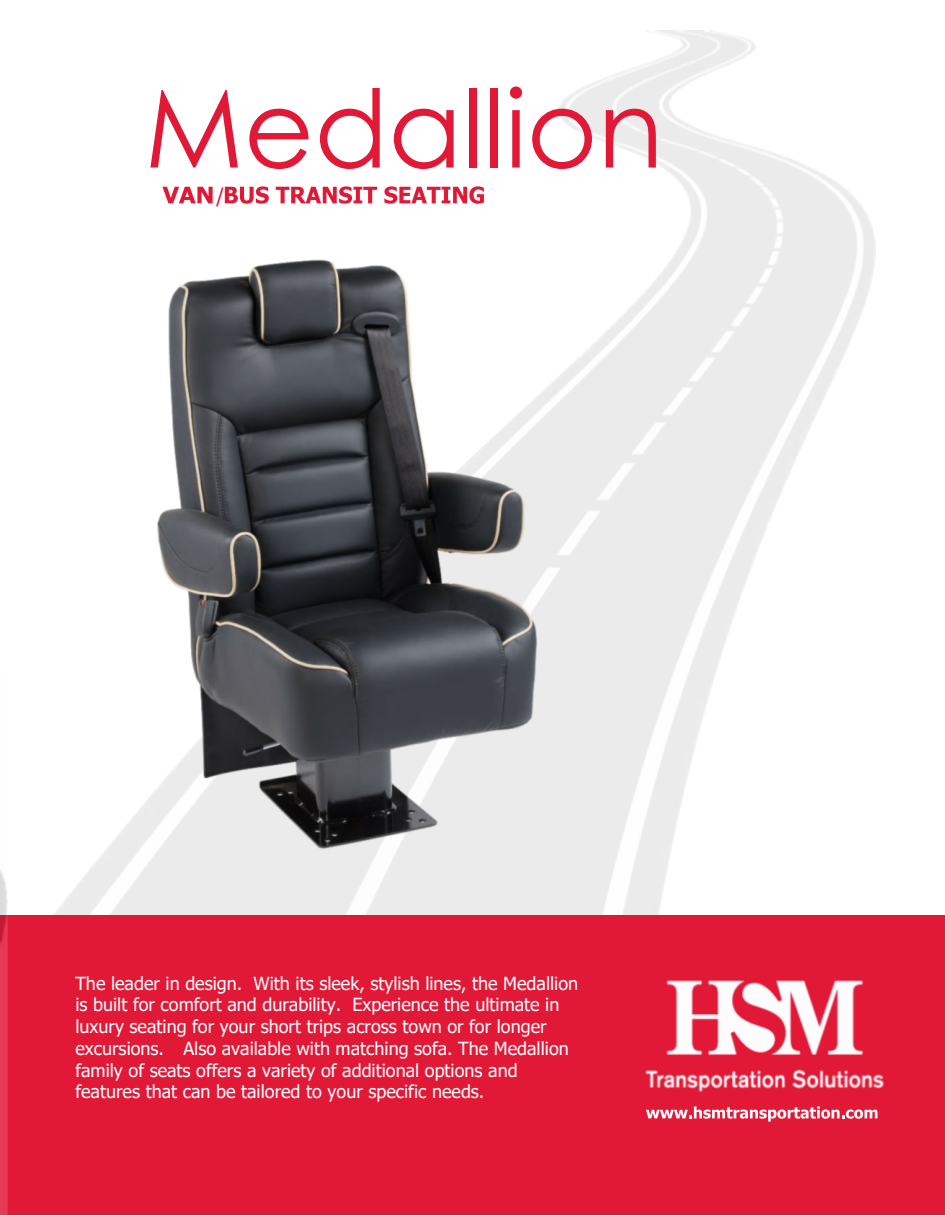
<style>
.page{position:relative;width:945px;height:1215px;background:#fff}
.page>*{position:absolute;margin:0;border:0;box-sizing:border-box;transform-origin:0 0}
.t1{font:108px "Century Gothic";color:#e21837}
.t2{font:700 27px "Times New Roman";color:#e21837}
.t3{font:18px/21.8px "Tahoma";color:#fff}
</style>
<div class="page">
<div style="left:0;top:915px;width:945px;height:300px;background:#e21837"></div>
<img style="left:645px;top:980px;width:239px;height:112px">
<svg style="left:646px;top:1106px;width:232px;height:16px"></svg>
<img style="left:0;top:870px;width:8px;height:345px">
<img style="left:86px;top:186px;width:492px;height:715px">
<h1 class="t1" style="left:145px;top:87px;width:520px">Medallion</h1>
<h2 class="t2" style="left:216px;top:187px;width:9px">/</h2>
<p class="t3" style="left:75px;top:974px;width:504px">The leader in design. With its sleek, stylish lines, the Medallion is built for comfort and durability. Experience the ultimate in luxury seating for your short trips across town or for longer excursions. Also available with matching sofa. The Medallion family of seats offers a variety of additional options and features that can be tailored to your specific needs.</p>
</div>
